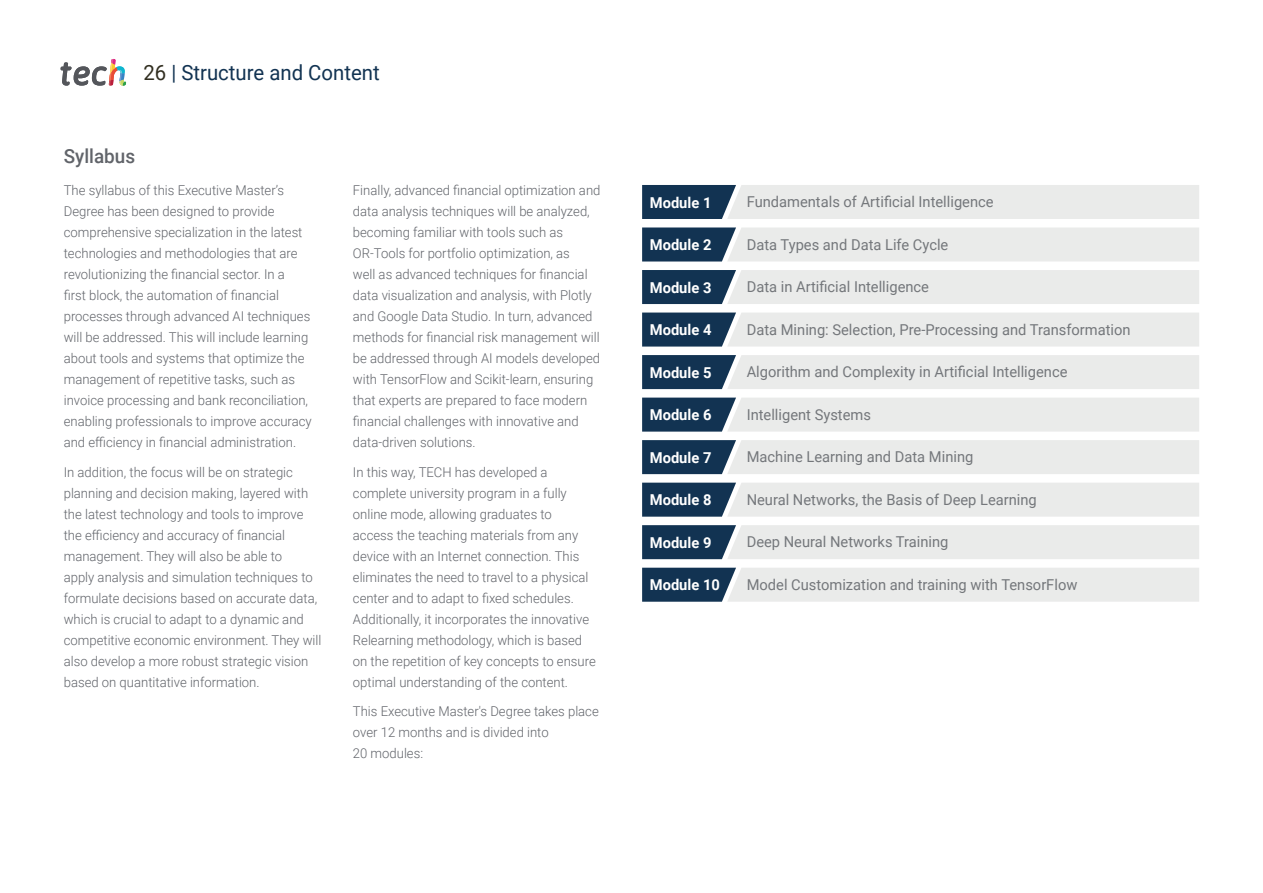
<style>
.page{position:relative;width:1263px;height:893px;background:#fff}
.page>*{position:absolute;margin:0;border:0;box-sizing:border-box;transform-origin:0 0}
.t1{font:21px "Roboto";color:#123352}
.t2{font:500 19.5px "Roboto";color:#61646a}
.t3{font:15px "Roboto";color:#74777b}
.t4{font:700 15px "Roboto";color:#fff}
.t5{font:300 13.5px/21px "Roboto";color:#61646a}
.s1{color:#312e20}
</style>
<div class="page">
<svg style="left:642px;top:185px;width:557px;height:34px;background:#c8ced2"></svg>
<svg style="left:642px;top:227px;width:557px;height:34px;background:#c9cfd3"></svg>
<svg style="left:642px;top:270px;width:557px;height:34px;background:#c8ced2"></svg>
<svg style="left:642px;top:313px;width:557px;height:34px;background:#c9cfd3"></svg>
<svg style="left:642px;top:355px;width:557px;height:34px;background:#c8ced2"></svg>
<svg style="left:642px;top:398px;width:557px;height:34px;background:#c9cfd3"></svg>
<svg style="left:642px;top:440px;width:557px;height:34px;background:#c8ced2"></svg>
<svg style="left:642px;top:483px;width:557px;height:34px;background:#c9ced2"></svg>
<svg style="left:642px;top:525px;width:557px;height:34px;background:#c8ced2"></svg>
<svg style="left:642px;top:568px;width:557px;height:34px;background:#c9ced2"></svg>
<svg style="left:61px;top:59px;width:65px;height:27px"></svg>
<h1 class="t1" style="left:144px;top:57px;width:238px"><span class="s1">26</span> | Structure and Content</h1>
<h2 class="t2" style="left:64px;top:143px;width:73px">Syllabus</h2>
<p class="t5" style="left:64px;top:179px;width:249px">The syllabus of this Executive Master’s Degree has been designed to provide comprehensive specialization in the latest technologies and methodologies that are revolutionizing the financial sector. In a<br>first block, the automation of financial processes through advanced AI techniques will be addressed. This will include learning about tools and systems that optimize the management of repetitive tasks, such as invoice processing and bank reconciliation, enabling professionals to improve accuracy and efficiency in financial administration.</p>
<p class="t5" style="left:64px;top:461px;width:259px">In addition, the focus will be on strategic planning and decision making, layered with the latest technology and tools to improve the efficiency and accuracy of financial management. They will also be able to<br>apply analysis and simulation techniques to formulate decisions based on accurate data, which is crucial to adapt to a dynamic and competitive economic environment. They will also develop a more robust strategic vision based on quantitative information.</p>
<p class="t5" style="left:353px;top:179px;width:249px">Finally, advanced financial optimization and data analysis techniques will be analyzed, becoming familiar with tools such as OR-Tools for portfolio optimization, as<br>well as advanced techniques for financial data visualization and analysis, with Plotly and Google Data Studio. In turn, advanced methods for financial risk management will be addressed through AI models developed with TensorFlow and Scikit-learn, ensuring that experts are prepared to face modern financial challenges with innovative and data-driven solutions.</p>
<p class="t5" style="left:353px;top:461px;width:244px">In this way, TECH has developed a complete university program in a fully online mode, allowing graduates to access the teaching materials from any device with an Internet connection. This eliminates the need to travel to a physical center and to adapt to fixed schedules.<br>Additionally, it incorporates the innovative Relearning methodology, which is based on the repetition of key concepts to ensure optimal understanding of the content.</p>
<p class="t5" style="left:353px;top:700px;width:247px">This Executive Master's Degree takes place over 12 months and is divided into<br>20 modules:</p>
<p class="t3" style="left:747px;top:191px;width:248px">Fundamentals of Artificial Intelligence</p>
<p class="t3" style="left:747px;top:234px;width:203px">Data Types and Data Life Cycle</p>
<p class="t3" style="left:747px;top:276px;width:184px">Data in Artificial Intelligence</p>
<p class="t3" style="left:747px;top:319px;width:385px">Data Mining: Selection, Pre-Processing and Transformation</p>
<p class="t3" style="left:747px;top:361px;width:322px">Algorithm and Complexity in Artificial Intelligence</p>
<p class="t3" style="left:747px;top:404px;width:126px">Intelligent Systems</p>
<p class="t3" style="left:747px;top:446px;width:228px">Machine Learning and Data Mining</p>
<p class="t3" style="left:747px;top:489px;width:292px">Neural Networks, the Basis of Deep Learning</p>
<p class="t3" style="left:747px;top:531px;width:203px">Deep Neural Networks Training</p>
<p class="t4" style="left:650px;top:192px;width:63px">Module 1</p>
<p class="t4" style="left:650px;top:234px;width:63px">Module 2</p>
<p class="t4" style="left:650px;top:277px;width:63px">Module 3</p>
<p class="t4" style="left:650px;top:319px;width:63px">Module 4</p>
<p class="t4" style="left:650px;top:362px;width:63px">Module 5</p>
<p class="t4" style="left:650px;top:404px;width:63px">Module 6</p>
<p class="t4" style="left:650px;top:447px;width:63px">Module 7</p>
<p class="t4" style="left:650px;top:489px;width:63px">Module 8</p>
<p class="t4" style="left:650px;top:532px;width:63px">Module 9</p>
<p class="t4" style="left:703px;top:574px;width:10px">2</p>
<p class="t4" style="left:650px;top:574px;width:72px">Module 10</p>
<p class="t3" style="left:747px;top:574px;width:332px">Model Customization and training with TensorFlow</p>
</div>
